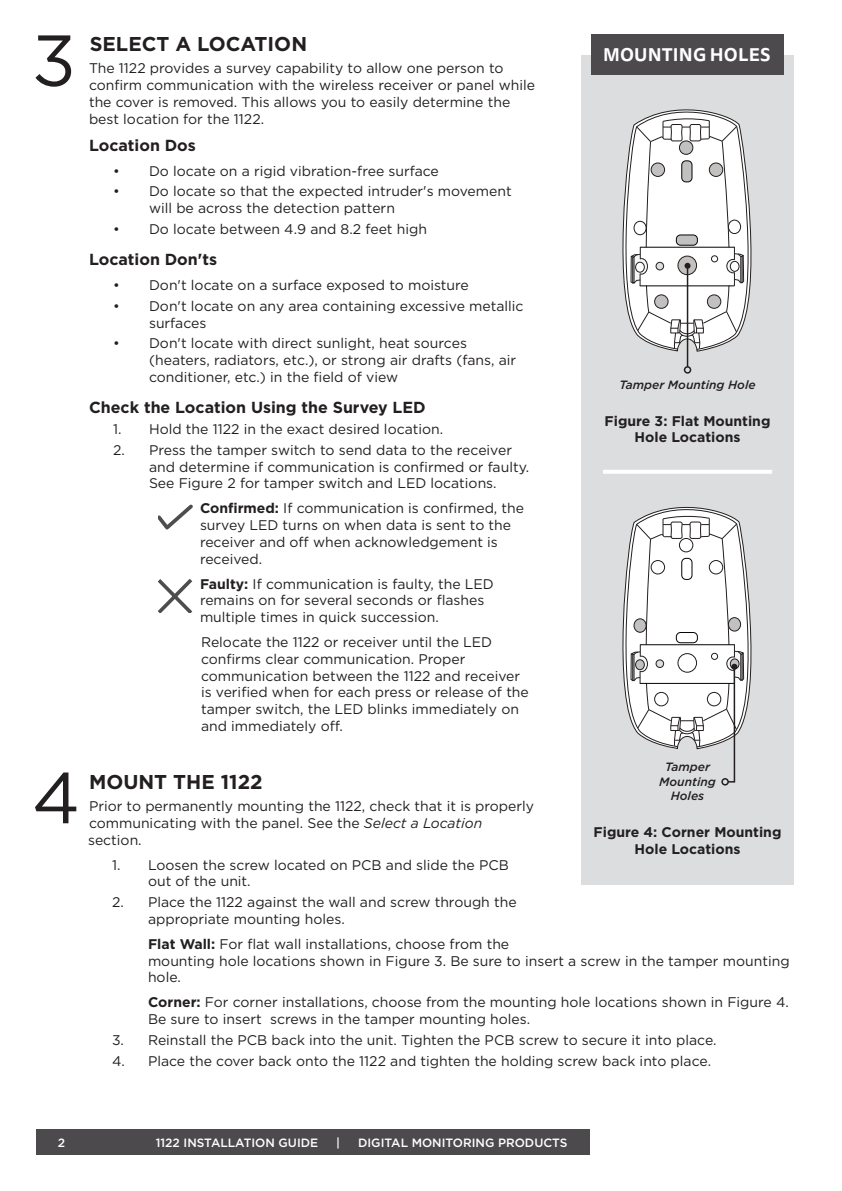
<style>
.page{position:relative;width:842px;height:1191px;background:#fff}
.page>*{position:absolute;margin:0;border:0;box-sizing:border-box;transform-origin:0 0}
.t1{font:72px "Gotham";color:#231f20}
.t2{font:700 20px "Gotham";color:#231f20}
.t3{font:700 18px "Tisa Sans Pro";letter-spacing:.01em;color:#fff}
.Body_text{font:700 16px "Gotham";color:#231f20}
.Body_text-2{font:14px/16.8px "Gotham";color:#231f20}
.t4{font:700 14px/16.8px "Gotham";color:#231f20;text-align:center}
.t5{font:500 12px "Gotham";color:#fff}
.t6{font:italic 500 12px/14.4px "Gotham";color:#231f20;text-align:center}
.s1{font-weight:700}
.s2{font-style:italic}
</style>
<div class="page">
<div style="left:36px;top:1129px;width:553px;height:26px;background:#4c4a4c"></div>
<svg style="left:158px;top:504px;width:34px;height:26px"></svg>
<svg style="left:158px;top:580px;width:34px;height:33px"></svg>
<div style="left:581px;top:55px;width:213px;height:829px;background:#dbddde"></div>
<hr style="left:603px;top:470px;width:169px;height:4px;background:#fff">
<div style="left:591px;top:34px;width:193px;height:41px;background:#4c4a4c"></div>
<svg style="left:622px;top:109px;width:130px;height:257px"></svg>
<div style="left:684px;top:366px;width:7px;height:8px;border:2px solid #231f20;border-radius:50%"></div>
<svg style="left:622px;top:506px;width:130px;height:277px"></svg>
<div style="left:721px;top:778px;width:8px;height:7px;border:2px solid #231f20;border-radius:50%"></div>
<p class="t1" style="left:32px;top:14px;width:46px">3</p>
<p class="t2" style="left:90px;top:31px;width:219px">SELECT A LOCATION</p>
<p class="Body_text-2" style="left:89px;top:59px;width:448px">The 1122 provides a survey capability to allow one person to confirm communication with the wireless receiver or panel while the cover is removed. This allows you to easily determine the best location for the 1122.</p>
<p class="Body_text" style="left:89px;top:134px;width:108px">Location Dos</p>
<p class="Body_text-2" style="left:113px;top:162px;width:327px">• Do locate on a rigid vibration-free surface</p>
<p class="Body_text-2" style="left:149px;top:183px;width:364px;text-indent:-36px">• Do locate so that the expected intruder's movement will be across the detection pattern</p>
<p class="Body_text-2" style="left:113px;top:220px;width:315px">• Do locate between 4.9 and 8.2 feet high</p>
<p class="Body_text" style="left:89px;top:249px;width:130px">Location Don'ts</p>
<p class="Body_text-2" style="left:113px;top:276px;width:357px">• Don't locate on a surface exposed to moisture</p>
<p class="Body_text-2" style="left:149px;top:297px;width:376px;text-indent:-36px">• Don't locate on any area containing excessive metallic surfaces</p>
<p class="Body_text-2" style="left:149px;top:335px;width:369px;text-indent:-36px">• Don't locate with direct sunlight, heat sources (heaters, radiators, etc.), or strong air drafts (fans, air conditioner, etc.) in the field of view</p>
<p class="Body_text" style="left:89px;top:397px;width:338px">Check the Location Using the Survey LED</p>
<p class="Body_text-2" style="left:113px;top:420px;width:332px">1. Hold the 1122 in the exact desired location.</p>
<p class="Body_text-2" style="left:149px;top:441px;width:382px;text-indent:-36px">2. Press the tamper switch to send data to the receiver and determine if communication is confirmed or faulty.<br>See Figure 2 for tamper switch and LED locations.</p>
<p class="Body_text-2" style="left:200px;top:499px;width:326px"><span class="s1">Confirmed:</span> If communication is confirmed, the survey LED turns on when data is sent to the receiver and off when acknowledgement is received.</p>
<p class="Body_text-2" style="left:200px;top:575px;width:295px"><span class="s1">Faulty:</span> If communication is faulty, the LED remains on for several seconds or flashes multiple times in quick succession.</p>
<p class="Body_text-2" style="left:201px;top:633px;width:329px">Relocate the 1122 or receiver until the LED confirms clear communication. Proper communication between the 1122 and receiver is verified when for each press or release of the tamper switch, the LED blinks immediately on and immediately off.</p>
<p class="t3" style="left:603px;top:42px;width:169px">MOUNTING HOLES</p>
<p class="t6" style="left:619px;top:378px;width:138px">Tamper Mounting Hole</p>
<p class="t4" style="left:605px;top:412px;width:167px">Figure 3: Flat Mounting<br>Hole Locations</p>
<p class="t6" style="left:659px;top:759px;width:58px">Tamper<br>Mounting<br>Holes</p>
<p class="t1" style="left:32px;top:751px;width:50px">4</p>
<p class="t2" style="left:89px;top:768px;width:175px">MOUNT THE 1122</p>
<p class="Body_text-2" style="left:88px;top:797px;width:448px">Prior to permanently mounting the 1122, check that it is properly communicating with the panel. See the <span class="s2">Select a Location </span>section.</p>
<p class="Body_text-2" style="left:148px;top:856px;width:362px;text-indent:-36px">1. Loosen the screw located on PCB and slide the PCB out of the unit.</p>
<p class="Body_text-2" style="left:148px;top:893px;width:370px;text-indent:-36px">2. Place the 1122 against the wall and screw through the appropriate mounting holes.</p>
<p class="Body_text-2" style="left:148px;top:935px;width:643px"><span class="s1">Flat Wall:</span> For flat wall installations, choose from the<br>mounting hole locations shown in Figure 3. Be sure to insert a screw in the tamper mounting hole.</p>
<p class="Body_text-2" style="left:148px;top:993px;width:642px"><span class="s1">Corner:</span> For corner installations, choose from the mounting hole locations shown in Figure 4.<br>Be sure to insert screws in the tamper mounting holes.</p>
<p class="Body_text-2" style="left:112px;top:1031px;width:606px">3. Reinstall the PCB back into the unit. Tighten the PCB screw to secure it into place.</p>
<p class="Body_text-2" style="left:112px;top:1052px;width:600px">4. Place the cover back onto the 1122 and tighten the holding screw back into place.</p>
<p class="t4" style="left:594px;top:823px;width:189px">Figure 4: Corner Mounting<br>Hole Locations</p>
<p class="t5" style="left:58px;top:1134px;width:9px">2</p>
<p class="t5" style="left:156px;top:1134px;width:164px">1122 INSTALLATION GUIDE</p>
<p class="t5" style="left:336px;top:1134px;width:5px">|</p>
<p class="t5" style="left:358px;top:1134px;width:211px">DIGITAL MONITORING PRODUCTS</p>
</div>
